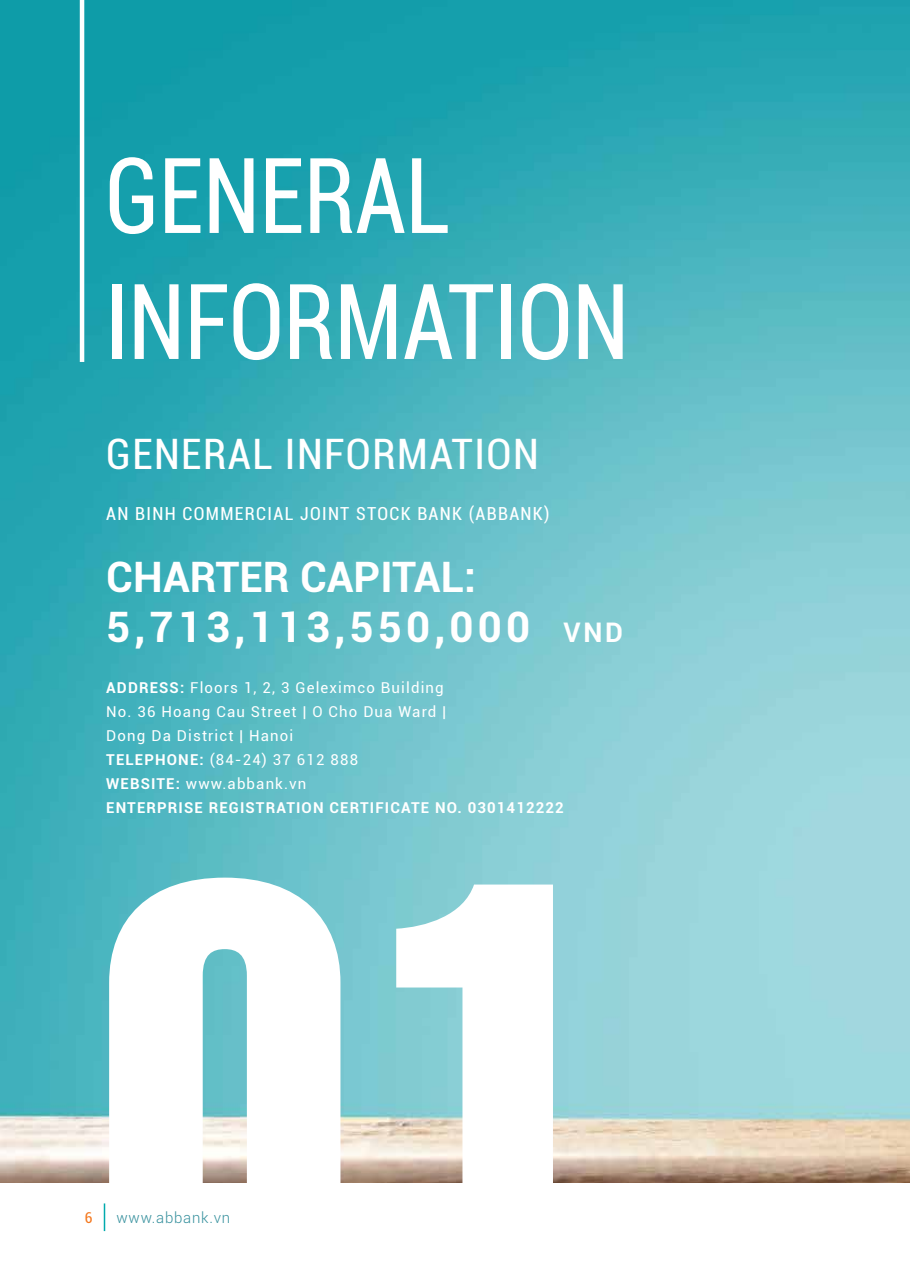
<style>
.page{position:relative;width:910px;height:1280px;background:#fff}
.page>*{position:absolute;margin:0;border:0;box-sizing:border-box;transform-origin:0 0}
.t1{font:525.75px "Helvetica Inserat LT Std";color:#fff}
.t2{font:condensed 105px/126px "Roboto";color:#fff;scale:.88 1}
.t3{font:700 42px/50.4px "Roboto";color:#fff}
.t4{font:condensed 42px "Roboto";letter-spacing:.035em;color:#fff}
.t5{font:condensed 18px "Roboto";letter-spacing:.075em;color:#fff}
.t6{font:15px/24px "Roboto";letter-spacing:.075em;color:#fff}
.t7{font:300 15px "Roboto";letter-spacing:.05em;color:#36909d}
.t8{font:condensed 15px "Roboto";color:#f47920}
.s1{font-size:27px}
.s2{font-weight:700}
</style>
<div class="page">
<img style="left:0;top:0;width:910px;height:1182px">
<hr style="left:80px;top:0;width:4px;height:362px;background:#fff">
<svg style="left:104px;top:1203px;width:1px;height:28px"></svg>
<h2 class="t2" style="left:105px;top:129px;width:597px">GENERAL<br>INFORMATION</h2>
<h3 class="t4" style="left:106px;top:425px;width:434px">GENERAL INFORMATION</h3>
<p class="t5" style="left:106px;top:501px;width:445px">AN BINH COMMERCIAL JOINT STOCK BANK (ABBANK)</p>
<h3 class="t3" style="left:106px;top:550px;width:518px">CHARTER CAPITAL:<br>5,713,113,550,000 <span class="s1">VND</span></h3>
<p class="t6" style="left:106px;top:675px;width:459px"><span class="s2">ADDRESS:</span> Floors 1, 2, 3 Geleximco Building<br>No. 36 Hoang Cau Street | O Cho Dua Ward |<br>Dong Da District | Hanoi<br><span class="s2">TELEPHONE:</span> (84-24) 37 612 888<br><span class="s2">WEBSITE:</span> www.abbank.vn<br><span class="s2">ENTERPRISE REGISTRATION CERTIFICATE NO. 0301412222</span></p>
<h1 class="t1" style="left:93px;top:777px;width:540px">01</h1>
<p class="t8" style="left:85px;top:1207px;width:9px">6</p>
<p class="t7" style="left:117px;top:1207px;width:115px">www.abbank.vn</p>
</div>
